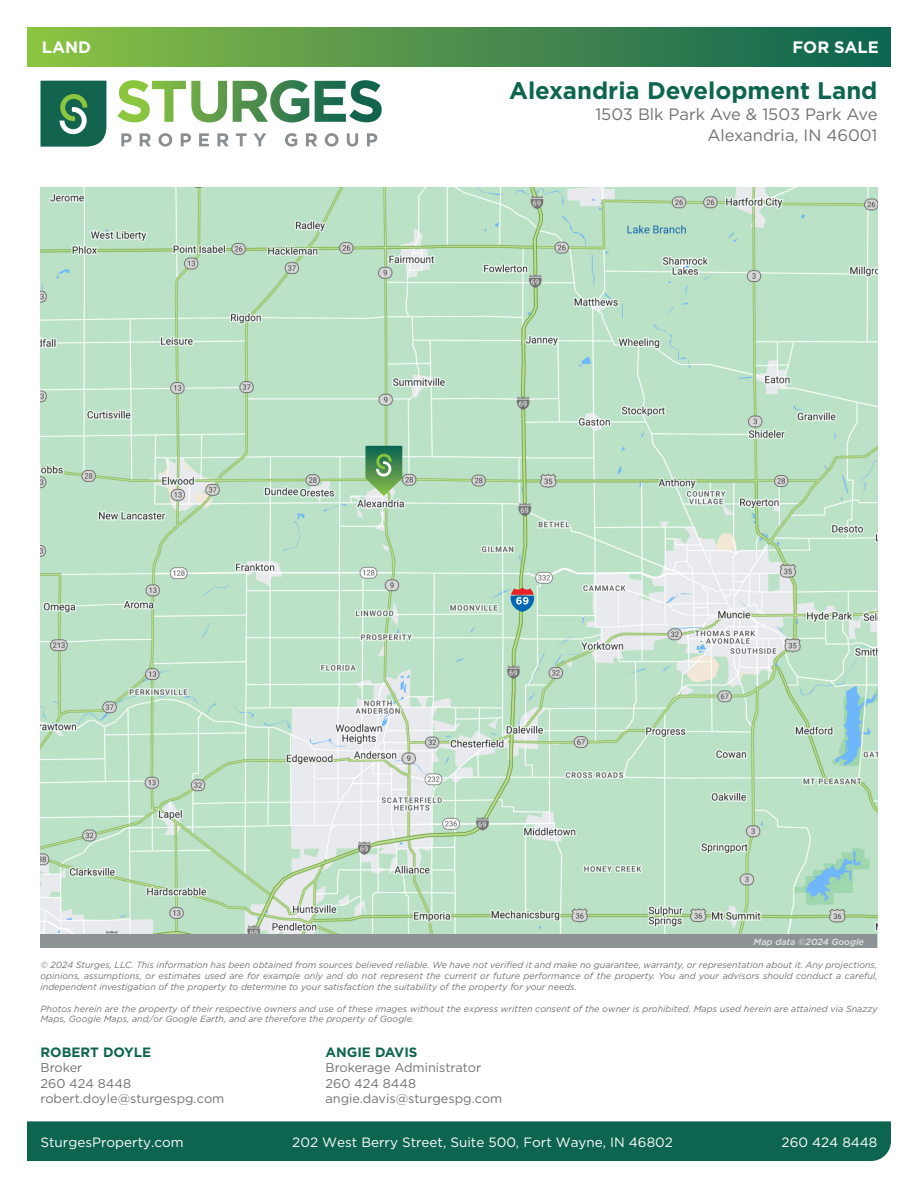
<style>
.page{position:relative;width:918px;height:1188px;background:#fff}
.page>*{position:absolute;margin:0;border:0;box-sizing:border-box;transform-origin:0 0}
.t1{font:700 24px "Gotham";color:#0d6550}
.t2{font:16.5px/21px "Gotham";color:#6f7274;text-align:right}
.t3{font:700 16.5px "Gotham";color:#fff}
.t4{font:13.5px "Gotham";color:#fff}
.t5{font:700 13.5px "Gotham";color:#0d6550}
.t6{font:12.75px/15.3px "Gotham";color:#6f7274}
.t7{font:italic 9px/10.8px "Gotham";color:#6f7274;text-align:justify}
.t8{font:italic 500 9px "Gotham";color:#e0e3e4}
</style>
<div class="page">
<div style="left:27px;top:1121px;width:864px;height:40px;background:#0d6550"></div>
<svg style="left:40px;top:81px;width:66px;height:66px;background:#2e775c"></svg>
<svg style="left:121px;top:133px;width:11px;height:13px"></svg>
<svg style="left:140px;top:133px;width:11px;height:13px"></svg>
<svg style="left:158px;top:133px;width:14px;height:14px"></svg>
<svg style="left:181px;top:133px;width:10px;height:13px"></svg>
<svg style="left:199px;top:133px;width:10px;height:13px"></svg>
<svg style="left:217px;top:133px;width:12px;height:13px"></svg>
<svg style="left:236px;top:133px;width:11px;height:13px"></svg>
<svg style="left:253px;top:133px;width:13px;height:13px"></svg>
<svg style="left:285px;top:133px;width:12px;height:14px"></svg>
<svg style="left:306px;top:133px;width:11px;height:13px"></svg>
<svg style="left:325px;top:133px;width:14px;height:14px"></svg>
<svg style="left:347px;top:133px;width:11px;height:14px"></svg>
<svg style="left:367px;top:133px;width:10px;height:13px"></svg>
<svg style="left:117px;top:80px;width:265px;height:43px"></svg>
<div style="left:27px;top:27px;width:864px;height:40px;background:linear-gradient(to right,#8dc145,#0d6153)"></div>
<img style="left:40px;top:188px;width:838px;height:746px">
<div style="left:40px;top:934px;width:838px;height:14px;background:#8d9294"></div>
<svg style="left:365px;top:446px;width:37px;height:50px;background:#67a26c"></svg>
<svg style="left:511px;top:588px;width:23px;height:24px"></svg>
<h2 class="t3" style="left:42px;top:37px;width:51px">LAND</h2>
<h2 class="t3" style="left:793px;top:37px;width:88px">FOR SALE</h2>
<h1 class="t1" style="left:509px;top:75px;width:370px">Alexandria Development Land</h1>
<h2 class="t2" style="left:595px;top:104px;width:284px">1503 Blk Park Ave &amp; 1503 Park Ave<br>Alexandria, IN 46001</h2>
<p class="t8" style="left:754px;top:935px;width:112px">Map data ©2024 Google</p>
<p class="t7" style="left:40px;top:960px;width:839px">© 2024 Sturges, LLC. This information has been obtained from sources believed reliable. We have not verified it and make no guarantee, warranty, or representation about it. Any projections, opinions, assumptions, or estimates used are for example only and do not represent the current or future performance of the property. You and your advisors should conduct a careful, independent investigation of the property to determine to your satisfaction the suitability of the property for your needs.</p>
<p class="t7" style="left:40px;top:1003px;width:839px">Photos herein are the property of their respective owners and use of these images without the express written consent of the owner is prohibited. Maps used herein are attained via Snazzy<br>Maps, Google Maps, and/or Google Earth, and are therefore the property of Google.</p>
<h3 class="t5" style="left:40px;top:1043px;width:112px">ROBERT DOYLE</h3>
<h3 class="t6" style="left:40px;top:1060px;width:185px">Broker<br>260 424 8448 robert.doyle@sturgespg.com</h3>
<h3 class="t5" style="left:326px;top:1043px;width:94px">ANGIE DAVIS</h3>
<h3 class="t6" style="left:326px;top:1060px;width:178px">Brokerage Administrator<br>260 424 8448 angie.davis@sturgespg.com</h3>
<h3 class="t4" style="left:40px;top:1133px;width:145px">SturgesProperty.com</h3>
<h3 class="t4" style="left:292px;top:1133px;width:382px">202 West Berry Street, Suite 500, Fort Wayne, IN 46802</h3>
<h3 class="t4" style="left:782px;top:1133px;width:97px">260 424 8448</h3>
</div>
